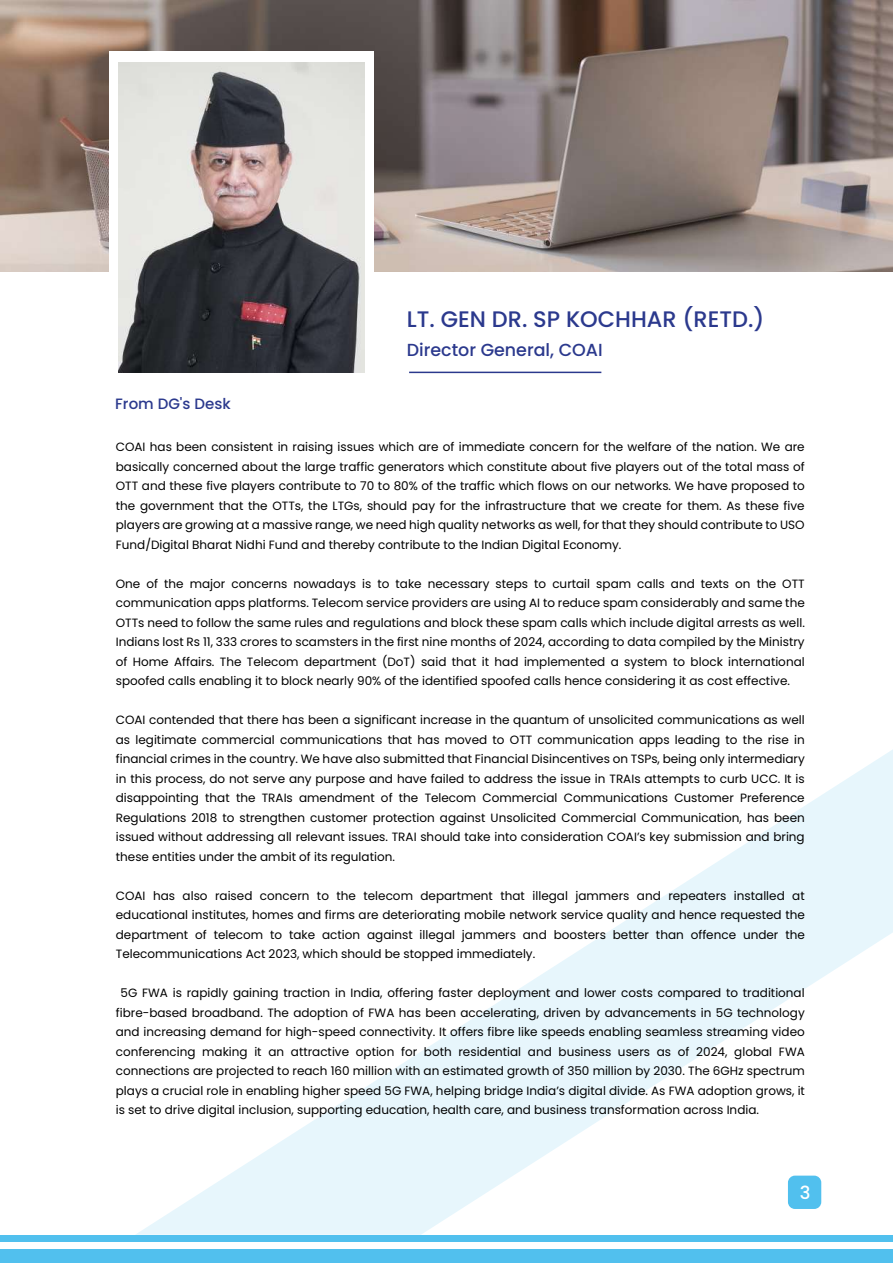
<style>
.page{position:relative;width:893px;height:1263px;background:#fff}
.page>*{position:absolute;margin:0;border:0;box-sizing:border-box;transform-origin:0 0}
.t1{font:500 22.5px "Poppins";color:#2b398d}
.t2{font:500 18px "Poppins";color:#fff}
.t3{font:500 17.4px "Poppins";color:#2b398d}
.t4{font:500 15px "Poppins";color:#2b398d}
.t5{font:12px/19.5px "Poppins";color:#000;text-align:justify}
</style>
<div class="page">
<img style="left:0;top:0;width:893px;height:272px">
<svg style="left:136px;top:749px;width:757px;height:486px"></svg>
<div style="left:0;top:1250px;width:893px;height:13px;background:#51c0ee"></div>
<div style="left:0;top:1235px;width:893px;height:6px;background:#51c0ee"></div>
<div style="left:109px;top:51px;width:265px;height:333px;background:#fff"></div>
<hr style="left:409px;top:372px;width:192px;height:1px;background:#2b398d">
<div style="left:788px;top:1175px;width:33px;height:34px;background:#51c0ee;border-radius:7px"></div>
<img style="left:119px;top:63px;width:246px;height:309px">
<h1 class="t1" style="left:407px;top:306px;width:359px">LT. GEN DR. SP KOCHHAR (RETD.)</h1>
<p class="t4" style="left:115px;top:395px;width:117px">From DG's Desk</p>
<h3 class="t3" style="left:407px;top:340px;width:197px">Director General, COAI</h3>
<p class="t5" style="left:116px;top:437px;width:690px">COAI has been consistent in raising issues which are of immediate concern for the welfare of the nation. We are basically concerned about the large traffic generators which constitute about five players out of the total mass of OTT and these five players contribute to 70 to 80% of the traffic which flows on our networks. We have proposed to the government that the OTTs, the LTGs, should pay for the infrastructure that we create for them. As these five players are growing at a massive range, we need high quality networks as well, for that they should contribute to USO Fund/Digital Bharat Nidhi Fund and thereby contribute to the Indian Digital Economy.</p>
<p class="t5" style="left:116px;top:574px;width:690px">One of the major concerns nowadays is to take necessary steps to curtail spam calls and texts on the OTT communication apps platforms. Telecom service providers are using AI to reduce spam considerably and same the OTTs need to follow the same rules and regulations and block these spam calls which include digital arrests as well.<br>Indians lost Rs 11, 333 crores to scamsters in the first nine months of 2024, according to data compiled by the Ministry of Home Affairs. The Telecom department (DoT) said that it had implemented a system to block international spoofed calls enabling it to block nearly 90% of the identified spoofed calls hence considering it as cost effective.</p>
<p class="t5" style="left:116px;top:710px;width:690px">COAI contended that there has been a significant increase in the quantum of unsolicited communications as well as legitimate commercial communications that has moved to OTT communication apps leading to the rise in financial crimes in the country. We have also submitted that Financial Disincentives on TSPs, being only intermediary in this process, do not serve any purpose and have failed to address the issue in TRAIs attempts to curb UCC. It is disappointing that the TRAIs amendment of the Telecom Commercial Communications Customer Preference Regulations 2018 to strengthen customer protection against Unsolicited Commercial Communication, has been issued without addressing all relevant issues. TRAI should take into consideration COAI’s key submission and bring these entities under the ambit of its regulation.</p>
<p class="t5" style="left:116px;top:886px;width:690px">COAI has also raised concern to the telecom department that illegal jammers and repeaters installed at educational institutes, homes and firms are deteriorating mobile network service quality and hence requested the department of telecom to take action against illegal jammers and boosters better than offence under the Telecommunications Act 2023, which should be stopped immediately.</p>
<p class="t5" style="left:116px;top:983px;width:691px;text-indent:5px">5G FWA is rapidly gaining traction in India, offering faster deployment and lower costs compared to traditional fibre-based broadband. The adoption of FWA has been accelerating, driven by advancements in 5G technology and increasing demand for high-speed connectivity. It offers fibre like speeds enabling seamless streaming video conferencing making it an attractive option for both residential and business users as of 2024, global FWA connections are projected to reach 160 million with an estimated growth of 350 million by 2030. The 6GHz spectrum plays a crucial role in enabling higher speed 5G FWA, helping bridge India’s digital divide. As FWA adoption grows, it is set to drive digital inclusion, supporting education, health care, and business transformation across India.</p>
<h2 class="t2" style="left:800px;top:1182px;width:12px">3</h2>
</div>
